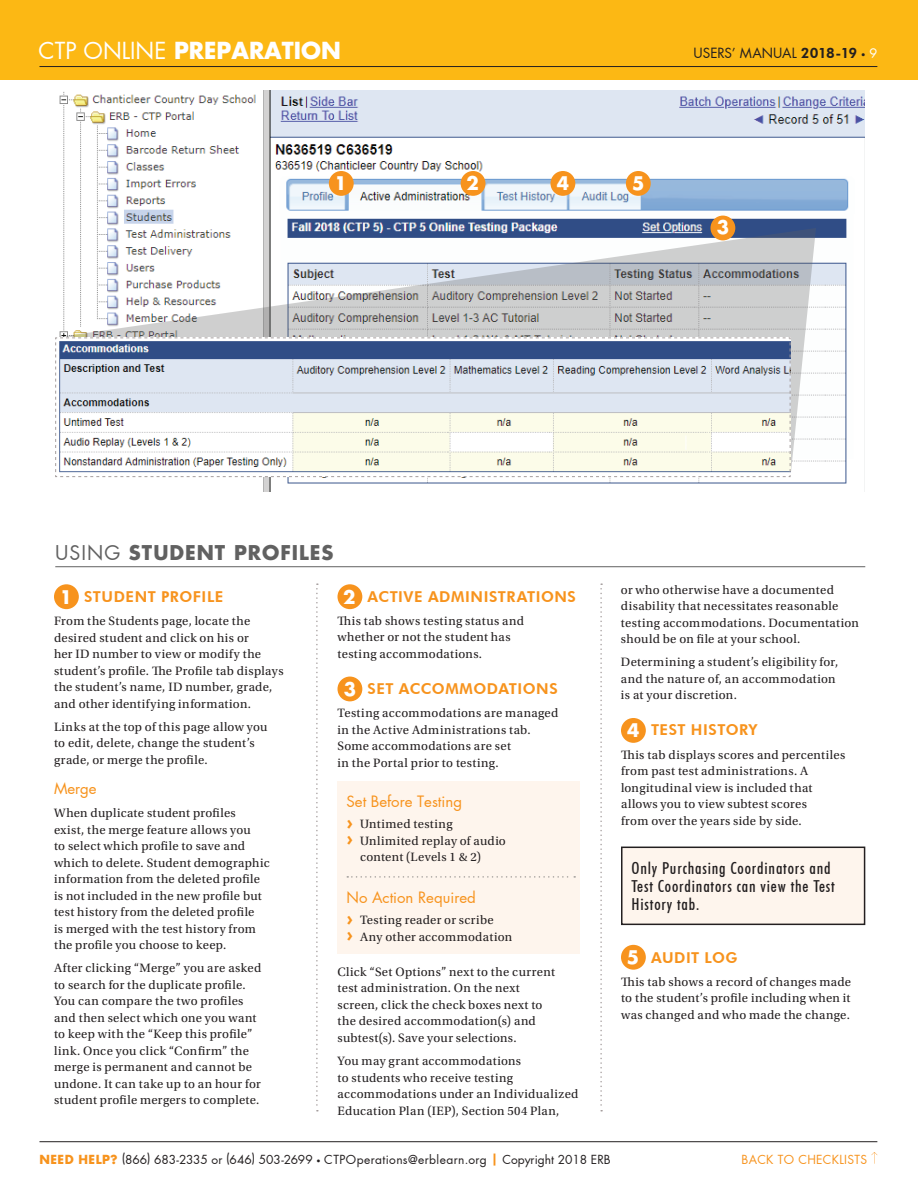
<style>
.page{position:relative;width:918px;height:1188px;background:#fff}
.page>*{position:absolute;margin:0;border:0;box-sizing:border-box;transform-origin:0 0}
.t1{font:700 22.5px "Futura Std";color:#fff}
.t2{font:700 19.5px "Futura Std";letter-spacing:.05em;color:#616161}
.t3{font:700 18px "Futura Std";color:#fff}
.t4{font:500 condensed 16.5px/18px "Futura BT";letter-spacing:.05em;color:#231f20}
.t5{font:800 15px "Futura BT";letter-spacing:.035em;color:#f7931d}
.t6{font:15px "Futura Std";color:#f7931d}
.t7{font:13.5px "Futura Std";letter-spacing:.005em;color:#231f20}
.t8{font:12.75px/16.5px "Utopia Std";letter-spacing:.025em;color:#231f20}
.t9{font:12px "Futura Std";letter-spacing:.005em;color:#231f20}
.t10{font:12px "Futura Std";letter-spacing:.025em;color:#f7931d}
.s1{font-weight:400}
.s2{font-family:"Futura BT";font-weight:800;font-size:14.25px}
.s3{font-weight:700;font-size:12.75px}
.s4{font-size:12.75px;color:#fff}
.s5{font-family:"Futura Std";font-weight:700;font-size:18px;color:#fff}
.s6{font-family:"Futura Std";font-weight:700;font-size:18px;color:#f7931d}
.s7{font-weight:700;color:#f7931d}
.s8{font-weight:700}
</style>
<div class="page">
<div style="left:0;top:0;width:918px;height:80px;background:#fcb814"></div>
<hr style="left:39px;top:66px;width:838px;height:1px;background:#231f20">
<hr style="left:39px;top:1141px;width:838px;height:1px;background:#231f20">
<svg style="left:871px;top:1152px;width:6px;height:12px"></svg>
<img style="left:56px;top:91px;width:808px;height:401px">
<img style="left:279px;top:214px;width:576px;height:278px">
<hr style="left:55px;top:566px;width:810px;height:1px;background:#616161">
<div style="left:54px;top:584px;width:25px;height:25px;background:#f7931d;border-radius:50%"></div>
<div style="left:337px;top:584px;width:25px;height:25px;background:#f7931d;border-radius:50%"></div>
<div style="left:337px;top:677px;width:25px;height:24px;background:#f7931d;border-radius:50%"></div>
<div style="left:338px;top:781px;width:242px;height:173px;background:#fef5ed"></div>
<svg style="left:347px;top:876px;width:228px;height:2px"></svg>
<div style="left:621px;top:718px;width:25px;height:25px;background:#f7931d;border-radius:50%"></div>
<div style="left:622px;top:847px;width:243px;height:77px;background:#fef5ed"></div>
<div style="left:621px;top:847px;width:244px;height:78px;border:2px solid #231f20"></div>
<div style="left:621px;top:945px;width:25px;height:25px;background:#f7931d;border-radius:50%"></div>
<svg style="left:316px;top:583px;width:2px;height:529px"></svg>
<svg style="left:600px;top:583px;width:2px;height:529px"></svg>
<svg style="left:56px;top:228px;width:760px;height:249px"></svg>
<svg style="left:55px;top:337px;width:736px;height:140px"></svg>
<div style="left:329px;top:171px;width:25px;height:25px;background:#f7931d;border-radius:50%"></div>
<div style="left:461px;top:171px;width:24px;height:25px;background:#f7931d;border-radius:50%"></div>
<div style="left:710px;top:216px;width:25px;height:24px;background:#f7931d;border-radius:50%"></div>
<div style="left:550px;top:171px;width:25px;height:25px;background:#f7931d;border-radius:50%"></div>
<div style="left:626px;top:171px;width:25px;height:25px;background:#f7931d;border-radius:50%"></div>
<h1 class="t1" style="left:39px;top:36px;width:304px"><span class="s1">CTP ONLINE</span> PREPARATION</h1>
<p class="t7" style="left:694px;top:45px;width:185px">USERS’ MANUAL <span class="s2">2018-19</span> <span class="s3">·</span> <span class="s4">9</span></p>
<h3 class="t3" style="left:335px;top:172px;width:14px">1</h3>
<h3 class="t3" style="left:466px;top:172px;width:14px">2</h3>
<h3 class="t3" style="left:557px;top:172px;width:14px">4</h3>
<h3 class="t3" style="left:632px;top:172px;width:14px">5</h3>
<h3 class="t3" style="left:717px;top:215px;width:14px">3</h3>
<h2 class="t2" style="left:55px;top:539px;width:280px"><span class="s1">USING</span> STUDENT PROFILES</h2>
<p class="t5" style="left:60px;top:587px;width:165px"><span class="s5">1</span> STUDENT PROFILE</p>
<p class="t8" style="left:54px;top:613px;width:231px">From the Students page, locate the desired student and click on his or<br>her ID number to view or modify the student’s profile. The Profile tab displays the student’s name, ID number, grade, and other identifying information.</p>
<p class="t8" style="left:54px;top:719px;width:215px">Links at the top of this page allow you to edit, delete, change the student’s grade, or merge the profile.</p>
<p class="t6" style="left:54px;top:779px;width:44px">Merge</p>
<p class="t8" style="left:54px;top:805px;width:217px">When duplicate student profiles<br>exist, the merge feature allows you<br>to select which profile to save and which to delete. Student demographic information from the deleted profile is not included in the new profile but test history from the deleted profile<br>is merged with the test history from the profile you choose to keep.</p>
<p class="t8" style="left:54px;top:960px;width:209px">After clicking “Merge” you are asked to search for the duplicate profile.<br>You can compare the two profiles and then select which one you want to keep with the “Keep this profile” link. Once you click “Confirm” the merge is permanent and cannot be undone. It can take up to an hour for student profile mergers to complete.</p>
<p class="t5" style="left:343px;top:587px;width:234px"><span class="s5">2</span> ACTIVE ADMINISTRATIONS</p>
<p class="t8" style="left:338px;top:613px;width:188px">This tab shows testing status and whether or not the student has testing accommodations.</p>
<p class="t5" style="left:344px;top:679px;width:215px"><span class="s5">3</span> SET ACCOMMODATIONS</p>
<p class="t8" style="left:338px;top:705px;width:223px">Testing accommodations are managed in the Active Administrations tab.<br>Some accommodations are set<br>in the Portal prior to testing.</p>
<p class="t6" style="left:346px;top:792px;width:117px">Set Before Testing</p>
<p class="t8" style="left:346px;top:816px;width:108px"><span class="s6">›</span> Untimed testing</p>
<p class="t8" style="left:346px;top:832px;width:161px"><span class="s6">›</span> Unlimited replay of audio</p>
<p class="t8" style="left:360px;top:849px;width:122px">content (Levels 1 &amp; 2)</p>
<p class="t6" style="left:346px;top:888px;width:131px">No Action Required</p>
<p class="t8" style="left:346px;top:912px;width:167px"><span class="s6">›</span> Testing reader or scribe<br><span class="s6">›</span> Any other accommodation</p>
<p class="t8" style="left:337px;top:964px;width:219px">Click “Set Options” next to the current test administration. On the next screen, click the check boxes next to the desired accommodation(s) and subtest(s). Save your selections.</p>
<p class="t8" style="left:337px;top:1053px;width:243px">You may grant accommodations<br>to students who receive testing accommodations under an Individualized Education Plan (IEP), Section 504 Plan,</p>
<p class="t8" style="left:621px;top:581px;width:239px">or who otherwise have a documented disability that necessitates reasonable testing accommodations. Documentation should be on file at your school.</p>
<p class="t8" style="left:621px;top:654px;width:219px">Determining a student’s eligibility for, and the nature of, an accommodation is at your discretion.</p>
<p class="t5" style="left:627px;top:721px;width:132px"><span class="s5">4</span> TEST HISTORY</p>
<p class="t8" style="left:621px;top:746px;width:226px">This tab displays scores and percentiles from past test administrations. A longitudinal view is included that allows you to view subtest scores<br>from over the years side by side.</p>
<p class="t4" style="left:632px;top:859px;width:205px">Only Purchasing Coordinators and<br>Test Coordinators can view the Test<br>History tab.</p>
<p class="t5" style="left:627px;top:948px;width:112px"><span class="s5">5</span> AUDIT LOG</p>
<p class="t8" style="left:621px;top:974px;width:232px;text-align:justify">This tab shows a record of changes made to the student’s profile including when it was changed and who made the change.</p>
<p class="t9" style="left:39px;top:1152px;width:573px"><span class="s7">NEED HELP?</span> (866) 683-2335 or (646) 503-2699 <span class="s8">·</span> CTPOperations@erblearn.org <span class="s7">|</span> Copyright 2018 ERB</p>
<p class="t10" style="left:742px;top:1152px;width:127px">BACK TO CHECKLISTS</p>
</div>
